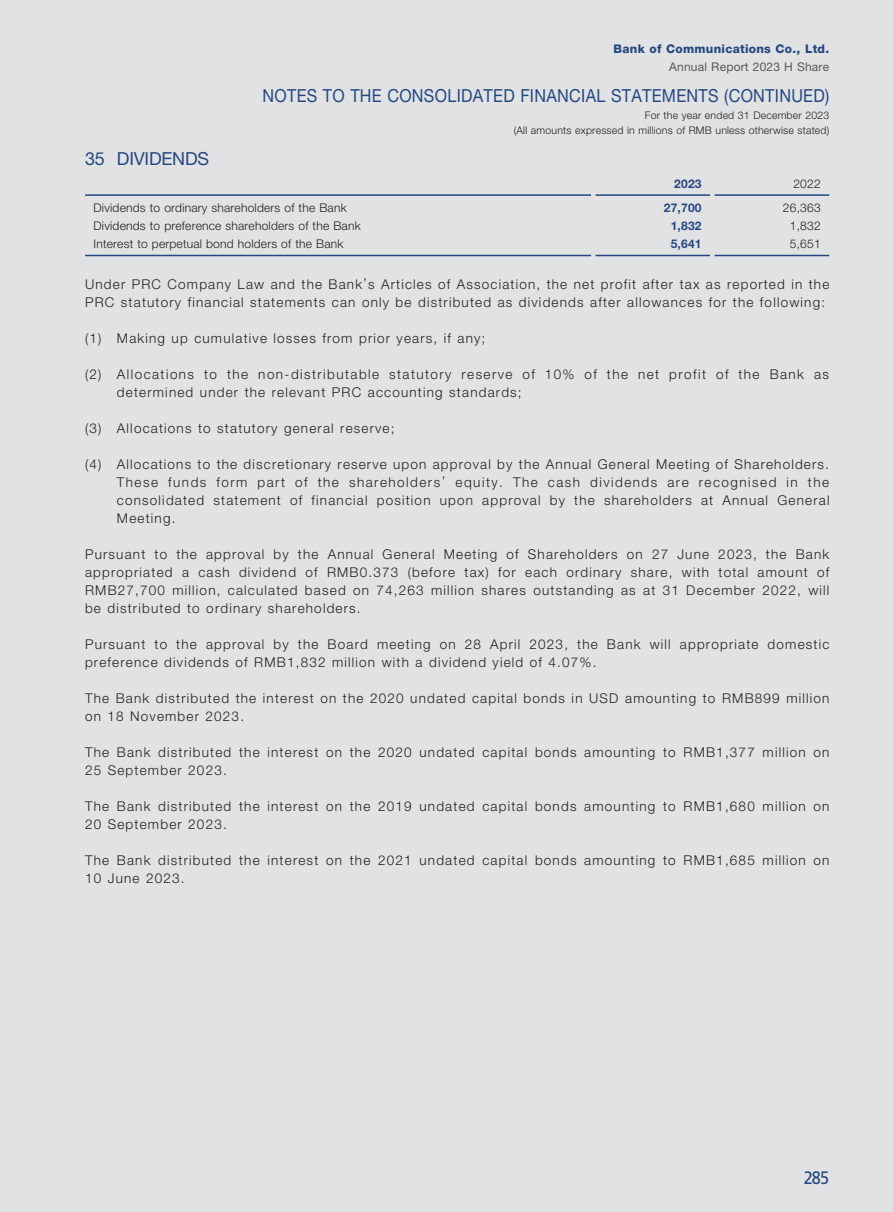
<style>
.page{position:relative;width:893px;height:1212px;background:#e1e2e4}
.page>*{position:absolute;margin:0;border:0;box-sizing:border-box;transform-origin:0 0}
.t1{font:18px "Helvetica Neue LT Std";letter-spacing:.02em;color:#254880;scale:.9 1}
.t2{font:18px "Helvetica Neue LT Std";letter-spacing:-.01em;color:#254880}
.t3{font:18px "Frutiger LT Std";color:#254880;scale:.9 1}
.t4{font:300 13.5px/18px "Helvetica Neue LT Std";letter-spacing:.09em;color:#231f20}
.t5{font:300 12px "Helvetica Neue LT Std";letter-spacing:.02em;color:#231f20}
.t6{font:800 12px "Helvetica Neue LT Std";letter-spacing:.02em;color:#254880}
.t7{font:12px "Helvetica Neue LT Std";letter-spacing:.02em;color:#57585a}
.t8{font:700 12px "Helvetica Neue LT Std";letter-spacing:.02em;color:#254880}
.t9{font:300 10.5px/15px "Helvetica Neue LT Std";letter-spacing:.02em;color:#231f20;text-align:right}
</style>
<div class="page">
<hr style="left:85px;top:194px;width:506px;height:2px;background:#254880">
<hr style="left:596px;top:194px;width:114px;height:2px;background:#254880">
<hr style="left:715px;top:194px;width:114px;height:2px;background:#254880">
<hr style="left:85px;top:255px;width:506px;height:1px;background:#254880">
<hr style="left:596px;top:255px;width:114px;height:1px;background:#254880">
<hr style="left:715px;top:255px;width:114px;height:1px;background:#254880">
<h1 class="t2" style="left:85px;top:148px;width:126px">35 DIVIDENDS</h1>
<p class="t6" style="left:614px;top:42px;width:217px">Bank of Communications Co., Ltd.</p>
<p class="t7" style="left:669px;top:60px;width:162px">Annual Report 2023 H Share</p>
<h1 class="t1" style="left:262px;top:85px;width:631px">NOTES TO THE CONSOLIDATED FINANCIAL STATEMENTS (CONTINUED)</h1>
<p class="t9" style="left:514px;top:108px;width:317px">For the year ended 31 December 2023<br>(All amounts expressed in millions of RMB unless otherwise stated)</p>
<p class="t8" style="left:674px;top:176px;width:29px">2023</p>
<p class="t5" style="left:793px;top:176px;width:29px">2022</p>
<p class="t5" style="left:94px;top:201px;width:255px">Dividends to ordinary shareholders of the Bank</p>
<p class="t8" style="left:664px;top:201px;width:39px">27,700</p>
<p class="t5" style="left:783px;top:201px;width:39px">26,363</p>
<p class="t5" style="left:94px;top:219px;width:269px">Dividends to preference shareholders of the Bank</p>
<p class="t8" style="left:671px;top:219px;width:32px">1,832</p>
<p class="t5" style="left:790px;top:219px;width:32px">1,832</p>
<p class="t5" style="left:94px;top:237px;width:251px">Interest to perpetual bond holders of the Bank</p>
<p class="t8" style="left:671px;top:237px;width:32px">5,641</p>
<p class="t5" style="left:790px;top:237px;width:32px">5,651</p>
<p class="t4" style="left:85px;top:275px;width:746px">Under PRC Company Law and the Bank’s Articles of Association, the net profit after tax as reported in the<br>PRC statutory financial statements can only be distributed as dividends after allowances for the following:</p>
<p class="t4" style="left:85px;top:329px;width:402px">(1) Making up cumulative losses from prior years, if any;</p>
<p class="t4" style="left:117px;top:365px;width:714px;text-indent:-32px">(2) Allocations to the non-distributable statutory reserve of 10% of the net profit of the Bank as determined under the relevant PRC accounting standards;</p>
<p class="t4" style="left:85px;top:419px;width:311px">(3) Allocations to statutory general reserve;</p>
<p class="t4" style="left:117px;top:455px;width:714px;text-align:justify;text-indent:-32px">(4) Allocations to the discretionary reserve upon approval by the Annual General Meeting of Shareholders.<br>These funds form part of the shareholders’ equity. The cash dividends are recognised in the consolidated statement of financial position upon approval by the shareholders at Annual General Meeting.</p>
<p class="t4" style="left:85px;top:545px;width:746px;text-align:justify">Pursuant to the approval by the Annual General Meeting of Shareholders on 27 June 2023, the Bank appropriated a cash dividend of RMB0.373 (before tax) for each ordinary share, with total amount of RMB27,700 million, calculated based on 74,263 million shares outstanding as at 31 December 2022, will be distributed to ordinary shareholders.</p>
<p class="t4" style="left:85px;top:635px;width:746px">Pursuant to the approval by the Board meeting on 28 April 2023, the Bank will appropriate domestic preference dividends of RMB1,832 million with a dividend yield of 4.07%.</p>
<p class="t4" style="left:85px;top:689px;width:746px">The Bank distributed the interest on the 2020 undated capital bonds in USD amounting to RMB899 million on 18 November 2023.</p>
<p class="t4" style="left:85px;top:743px;width:746px">The Bank distributed the interest on the 2020 undated capital bonds amounting to RMB1,377 million on<br>25 September 2023.</p>
<p class="t4" style="left:85px;top:797px;width:746px">The Bank distributed the interest on the 2019 undated capital bonds amounting to RMB1,680 million on<br>20 September 2023.</p>
<p class="t4" style="left:85px;top:851px;width:746px">The Bank distributed the interest on the 2021 undated capital bonds amounting to RMB1,685 million on<br>10 June 2023.</p>
<h1 class="t3" style="left:804px;top:1167px;width:30px">285</h1>
</div>
